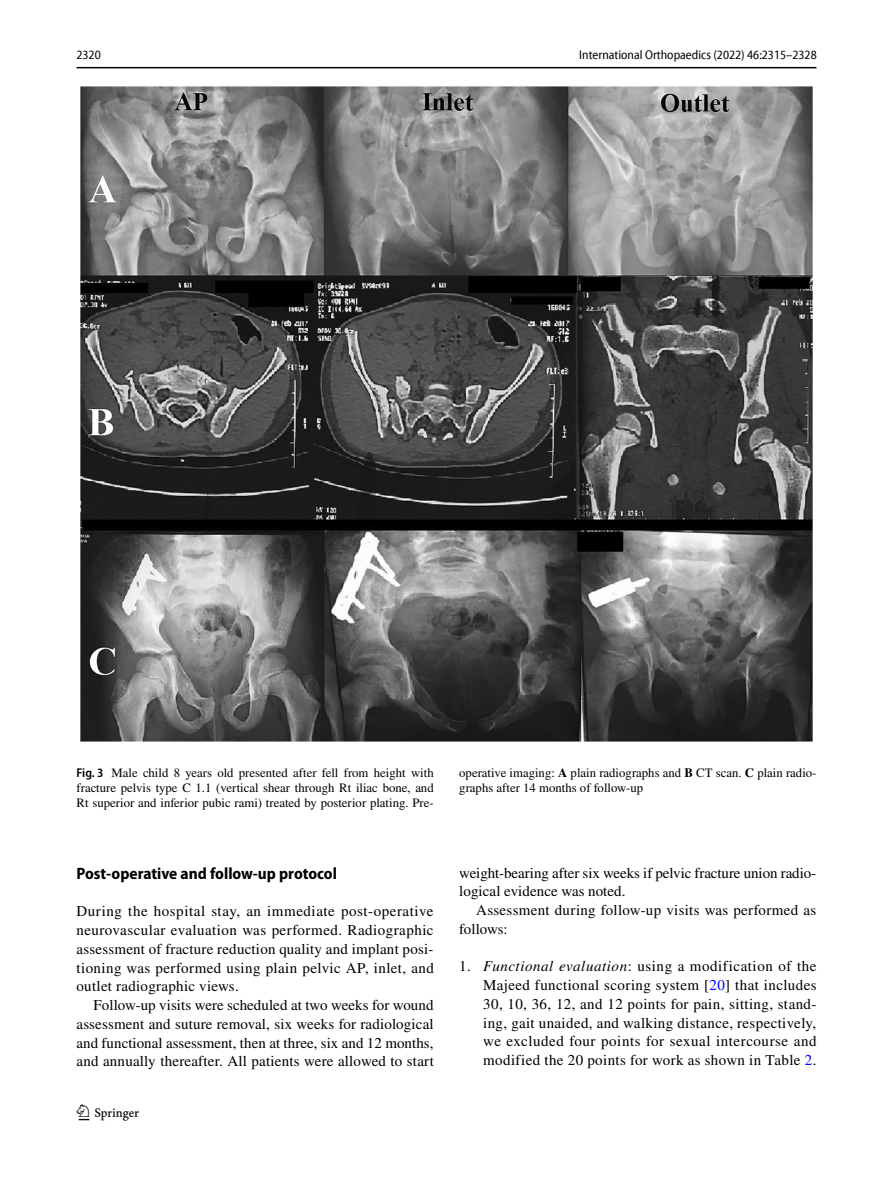
<style>
.page{position:relative;width:893px;height:1187px;background:#fff}
.page>*{position:absolute;margin:0;border:0;box-sizing:border-box;transform-origin:0 0}
.t1{font:22.5px "Springnew Regular 2";color:#000}
.t2{font:700 semi-condensed 16.5px "Myriad Pro";color:#000}
.t3{font:15px/18.8px "STIX";letter-spacing:.015em;color:#000;text-align:justify}
.t4{font:15px/18.8px "STIX";letter-spacing:-.005em;color:#000}
.t5{font:12.75px/15px "STIX";color:#000;text-align:justify}
.t6{font:semi-condensed 12.75px "Myriad Pro Unic";color:#000}
.s1{font-family:"Myriad Pro";font-weight:600;font-stretch:semi-condensed}
.s2{font-weight:700}
.s3{font-style:italic}
.s4{color:#00f}
</style>
<div class="page">
<hr style="left:77px;top:67px;width:739px;height:1px;background:#000">
<img style="left:81px;top:87px;width:731px;height:654px">
<p class="t6" style="left:77px;top:50px;width:26px">2320</p>
<p class="t6" style="left:579px;top:50px;width:239px">International Orthopaedics (2022) 46:2315–2328</p>
<p class="t5" style="left:77px;top:765px;width:359px"><span class="s1">Fig. 3</span> Male child 8 years old presented after fell from height with fracture pelvis type C 1.1 (vertical shear through Rt iliac bone, and Rt superior and inferior pubic rami) treated by posterior plating. Pre-</p>
<p class="t5" style="left:459px;top:765px;width:359px">operative imaging: <span class="s2">A</span> plain radiographs and <span class="s2">B</span> CT scan. <span class="s2">C</span> plain radio&shy;graphs after 14 months of follow-up</p>
<p class="t2" style="left:77px;top:864px;width:262px">Post‑operative and follow‑up protocol</p>
<p class="t3" style="left:77px;top:902px;width:359px">During the hospital stay, an immediate post-operative neurovascular evaluation was performed. Radiographic assessment of fracture reduction quality and implant posi&shy;tioning was performed using plain pelvic AP, inlet, and outlet radiographic views.</p>
<p class="t3" style="left:77px;top:996px;width:359px;text-indent:17px">Follow-up visits were scheduled at two weeks for wound assessment and suture removal, six weeks for radiological and functional assessment, then at three, six and 12 months, and annually thereafter. All patients were allowed to start</p>
<h1 class="t1" style="left:79px;top:1104px;width:62px">1 3</h1>
<p class="t4" style="left:459px;top:864px;width:358px">weight-bearing after six weeks if pelvic fracture union radio&shy;logical evidence was noted.</p>
<p class="t3" style="left:459px;top:901px;width:359px;text-indent:17px">Assessment during follow-up visits was performed as follows:</p>
<p class="t3" style="left:483px;top:957px;width:335px;text-indent:-24px">1. <span class="s3">Functional evaluation</span>: using a modification of the Majeed functional scoring system [<span class="s4">20</span>] that includes 30, 10, 36, 12, and 12 points for pain, sitting, stand&shy;ing, gait unaided, and walking distance, respectively, we excluded four points for sexual intercourse and modified the 20 points for work as shown in Table <span class="s4">2</span>.</p>
</div>
